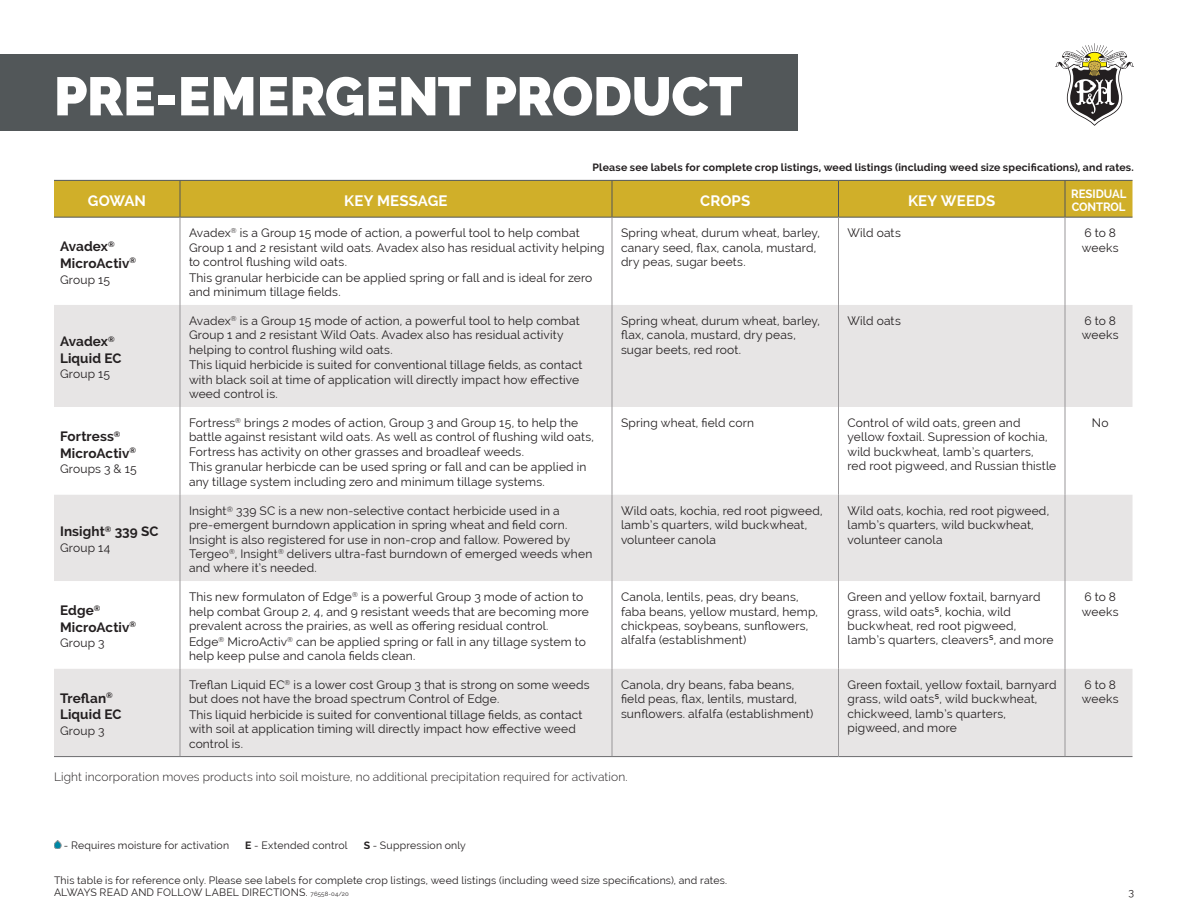
<style>
.page{position:relative;width:1188px;height:918px;background:#fff}
.page>*{position:absolute;margin:0;border:0;box-sizing:border-box;transform-origin:0 0}
.t1{font:900 54px "Raleway";letter-spacing:-.005em;color:#fff}
.TableHead{font:700 15px "Raleway";letter-spacing:.01em;color:#fff}
.Table_Name{font:700 13.5px/16.5px "Raleway";letter-spacing:.005em;color:#231f20}
.TableBody{font:12px/14.2px "Raleway";letter-spacing:.015em;color:#231f20}
.TableBody-2{font:300 12px "Raleway";letter-spacing:.01em;color:#231f20}
.TableHead-2{font:700 12px/13.5px "Raleway";letter-spacing:-.01em;color:#fff;scale:.95 1}
.Legend{font:10.5px/12px "Raleway";letter-spacing:.02em;color:#231f20}
.Legend-2{font:700 10.5px "Raleway";letter-spacing:.02em;color:#231f20}
.s1{font-weight:700}
.s2{font-size:6px}
</style>
<div class="page">
<div style="left:0;top:54px;width:797px;height:76px;background:#525759"></div>
<div style="left:54px;top:181px;width:1078px;height:36px;background:#d0af29"></div>
<svg style="left:54px;top:305px;width:1078px;height:451px;fill:#e7e5e5"></svg>
<hr style="left:54px;top:180px;width:126px;height:1px;background:#525759">
<hr style="left:180px;top:180px;width:432px;height:1px;background:#525759">
<hr style="left:612px;top:180px;width:226px;height:1px;background:#525759">
<hr style="left:838px;top:180px;width:227px;height:1px;background:#525759">
<hr style="left:1065px;top:180px;width:67px;height:1px;background:#525759">
<hr style="left:54px;top:217px;width:126px;height:1px;background:#525759">
<hr style="left:180px;top:217px;width:432px;height:1px;background:#525759">
<hr style="left:612px;top:217px;width:226px;height:1px;background:#525759">
<hr style="left:838px;top:217px;width:227px;height:1px;background:#525759">
<hr style="left:1065px;top:217px;width:67px;height:1px;background:#525759">
<hr style="left:54px;top:756px;width:126px;height:1px;background:#6d6d6f">
<hr style="left:180px;top:756px;width:432px;height:1px;background:#6d6d6f">
<hr style="left:612px;top:756px;width:226px;height:1px;background:#6d6d6f">
<hr style="left:838px;top:756px;width:227px;height:1px;background:#6d6d6f">
<hr style="left:1065px;top:756px;width:67px;height:1px;background:#6d6d6f">
<hr style="left:180px;top:181px;width:1px;height:36px;background:#525759">
<hr style="left:612px;top:181px;width:1px;height:36px;background:#525759">
<hr style="left:838px;top:181px;width:1px;height:36px;background:#525759">
<hr style="left:1065px;top:181px;width:1px;height:36px;background:#525759">
<hr style="left:180px;top:218px;width:1px;height:87px;background:#999799">
<hr style="left:612px;top:218px;width:1px;height:87px;background:#999799">
<hr style="left:838px;top:218px;width:1px;height:87px;background:#999799">
<hr style="left:1065px;top:218px;width:1px;height:87px;background:#999799">
<hr style="left:180px;top:305px;width:1px;height:102px;background:#999799">
<hr style="left:612px;top:305px;width:1px;height:102px;background:#999799">
<hr style="left:838px;top:305px;width:1px;height:102px;background:#999799">
<hr style="left:1065px;top:305px;width:1px;height:102px;background:#999799">
<hr style="left:180px;top:407px;width:1px;height:88px;background:#999799">
<hr style="left:612px;top:407px;width:1px;height:88px;background:#999799">
<hr style="left:838px;top:407px;width:1px;height:88px;background:#999799">
<hr style="left:1065px;top:407px;width:1px;height:88px;background:#999799">
<hr style="left:180px;top:495px;width:1px;height:86px;background:#999799">
<hr style="left:612px;top:495px;width:1px;height:86px;background:#999799">
<hr style="left:838px;top:495px;width:1px;height:86px;background:#999799">
<hr style="left:1065px;top:495px;width:1px;height:86px;background:#999799">
<hr style="left:180px;top:581px;width:1px;height:88px;background:#999799">
<hr style="left:612px;top:581px;width:1px;height:88px;background:#999799">
<hr style="left:838px;top:581px;width:1px;height:88px;background:#999799">
<hr style="left:1065px;top:581px;width:1px;height:88px;background:#999799">
<hr style="left:180px;top:669px;width:1px;height:87px;background:#999799">
<hr style="left:612px;top:669px;width:1px;height:87px;background:#999799">
<hr style="left:838px;top:669px;width:1px;height:87px;background:#999799">
<hr style="left:1065px;top:669px;width:1px;height:87px;background:#999799">
<svg style="left:1055px;top:43px;width:79px;height:83px"></svg>
<svg style="left:54px;top:840px;width:7px;height:9px"></svg>
<p class="t1" style="left:54px;top:65px;width:690px">PRE-EMERGENT PRODUCT</p>
<p class="Legend-2" style="left:593px;top:161px;width:543px">Please see labels for complete crop listings, weed listings (including weed size specifications), and rates.</p>
<p class="TableHead" style="left:88px;top:192px;width:60px">GOWAN</p>
<p class="TableHead" style="left:344px;top:192px;width:105px">KEY MESSAGE</p>
<p class="TableHead" style="left:700px;top:192px;width:52px">CROPS</p>
<p class="TableHead" style="left:908px;top:192px;width:89px">KEY WEEDS</p>
<p class="TableHead-2" style="left:1071px;top:187px;width:60px">RESIDUAL<br>CONTROL</p>
<p class="Table_Name" style="left:60px;top:238px;width:78px">Avadex<sup>®<br></sup>MicroActiv<sup>®</sup></p>
<p class="TableBody" style="left:60px;top:272px;width:52px">Group 15</p>
<p class="TableBody" style="left:189px;top:226px;width:417px">Avadex<sup>®</sup> is a Group 15 mode of action, a powerful tool to help combat<br>Group 1 and 2 resistant wild oats. Avadex also has residual activity helping to control flushing wild oats.</p>
<p class="TableBody" style="left:189px;top:270px;width:405px">This granular herbicide can be applied spring or fall and is ideal for zero and minimum tillage fields.</p>
<p class="TableBody" style="left:621px;top:226px;width:200px">Spring wheat, durum wheat, barley, canary seed, flax, canola, mustard, dry peas, sugar beets.</p>
<p class="TableBody" style="left:848px;top:226px;width:55px">Wild oats</p>
<p class="TableBody" style="left:1082px;top:226px;width:38px">6 to 8 weeks</p>
<p class="Table_Name" style="left:60px;top:333px;width:63px">Avadex<sup>®<br></sup>Liquid EC</p>
<p class="TableBody" style="left:60px;top:367px;width:52px">Group 15</p>
<p class="Table_Name" style="left:60px;top:428px;width:78px">Fortress<sup>®<br></sup>MicroActiv<sup>®</sup></p>
<p class="TableBody" style="left:60px;top:462px;width:78px">Groups 3 &amp; 15</p>
<p class="Table_Name" style="left:60px;top:523px;width:100px">Insight<sup>®</sup> 339 SC</p>
<p class="TableBody" style="left:60px;top:541px;width:52px">Group 14</p>
<p class="Table_Name" style="left:60px;top:602px;width:78px">Edge<sup>®<br></sup>MicroActiv<sup>®</sup></p>
<p class="TableBody" style="left:60px;top:636px;width:46px">Group 3</p>
<p class="TableBody" style="left:189px;top:314px;width:392px">Avadex<sup>®</sup> is a Group 15 mode of action, a powerful tool to help combat<br>Group 1 and 2 resistant Wild Oats. Avadex also has residual activity helping to control flushing wild oats.</p>
<p class="TableBody" style="left:189px;top:358px;width:395px">This liquid herbicide is suited for conventional tillage fields, as contact with black soil at time of application will directly impact how effective weed control is.</p>
<p class="TableBody" style="left:189px;top:416px;width:407px">Fortress<sup>®</sup> brings 2 modes of action, Group 3 and Group 15, to help the battle against resistant wild oats. As well as control of flushing wild oats,<br>Fortress has activity on other grasses and broadleaf weeds.</p>
<p class="TableBody" style="left:189px;top:460px;width:399px">This granular herbicde can be used spring or fall and can be applied in any tillage system including zero and minimum tillage systems.</p>
<p class="TableBody" style="left:621px;top:314px;width:200px">Spring wheat, durum wheat, barley, flax, canola, mustard, dry peas, sugar beets, red root.</p>
<p class="TableBody" style="left:848px;top:314px;width:55px">Wild oats</p>
<p class="TableBody" style="left:1082px;top:314px;width:38px">6 to 8 weeks</p>
<p class="TableBody" style="left:621px;top:416px;width:134px">Spring wheat, field corn</p>
<p class="TableBody" style="left:848px;top:416px;width:210px">Control of wild oats, green and yellow foxtail. Supression of kochia, wild buckwheat, lamb’s quarters,<br>red root pigweed, and Russian thistle</p>
<p class="TableBody" style="left:1092px;top:416px;width:18px">No</p>
<p class="TableBody" style="left:189px;top:504px;width:405px">Insight<sup>®</sup> 339 SC is a new non-selective contact herbicide used in a pre-emergent burndown application in spring wheat and field corn.<br>Insight is also registered for use in non-crop and fallow. Powered by Tergeo<sup>®</sup>, Insight<sup>®</sup> delivers ultra-fast burndown of emerged weeds when and where it’s needed.</p>
<p class="TableBody" style="left:621px;top:504px;width:203px">Wild oats, kochia, red root pigweed, lamb’s quarters, wild buckwheat, volunteer canola</p>
<p class="TableBody" style="left:848px;top:504px;width:203px">Wild oats, kochia, red root pigweed, lamb’s quarters, wild buckwheat, volunteer canola</p>
<p class="TableBody" style="left:189px;top:590px;width:401px">This new formulaton of Edge<sup>®</sup> is a powerful Group 3 mode of action to help combat Group 2, 4, and 9 resistant weeds that are becoming more prevalent across the prairies, as well as offering residual control.</p>
<p class="TableBody" style="left:189px;top:634px;width:398px">Edge<sup>®</sup> MicroActiv<sup>®</sup> can be applied spring or fall in any tillage system to help keep pulse and canola fields clean.</p>
<p class="TableBody" style="left:621px;top:590px;width:198px">Canola, lentils, peas, dry beans, faba beans, yellow mustard, hemp, chickpeas, soybeans, sunflowers, alfalfa (establishment)</p>
<p class="TableBody" style="left:848px;top:590px;width:208px">Green and yellow foxtail, barnyard grass, wild oats<sup>S</sup>, kochia, wild buckwheat, red root pigweed, lamb’s quarters, cleavers<sup>S</sup>, and more</p>
<p class="TableBody" style="left:1082px;top:590px;width:38px">6 to 8 weeks</p>
<p class="TableBody" style="left:621px;top:678px;width:194px">Canola, dry beans, faba beans, field peas, flax, lentils, mustard, sunflowers. alfalfa (establishment)</p>
<p class="TableBody" style="left:848px;top:678px;width:211px">Green foxtail, yellow foxtail, barnyard grass, wild oats<sup>S</sup>, wild buckwheat, chickweed, lamb’s quarters, pigweed, and more</p>
<p class="TableBody" style="left:1082px;top:678px;width:38px">6 to 8 weeks</p>
<p class="TableBody-2" style="left:54px;top:770px;width:575px">Light incorporation moves products into soil moisture, no additional precipitation required for activation.</p>
<p class="TableBody" style="left:189px;top:678px;width:402px">Treflan Liquid EC<sup>®</sup> is a lower cost Group 3 that is strong on some weeds but does not have the broad spectrum Control of Edge.</p>
<p class="TableBody" style="left:189px;top:708px;width:395px">This liquid herbicide is suited for conventional tillage fields, as contact with soil at application timing will directly impact how effective weed control is.</p>
<p class="Table_Name" style="left:60px;top:690px;width:63px">Treflan<sup>®<br></sup>Liquid EC</p>
<p class="TableBody" style="left:60px;top:724px;width:46px">Group 3</p>
<p class="Legend" style="left:64px;top:839px;width:167px">- Requires moisture for activation</p>
<p class="Legend" style="left:245px;top:839px;width:104px"><span class="s1">E</span> - Extended control</p>
<p class="Legend" style="left:364px;top:839px;width:104px"><span class="s1">S</span> - Suppression only</p>
<p class="Legend" style="left:54px;top:874px;width:675px">This table is for reference only. Please see labels for complete crop listings, weed listings (including weed size specifications), and rates.<br>ALWAYS READ AND FOLLOW LABEL DIRECTIONS. <span class="s2">76558-04/20</span></p>
<p class="Legend" style="left:1128px;top:886px;width:7px">3</p>
</div>
